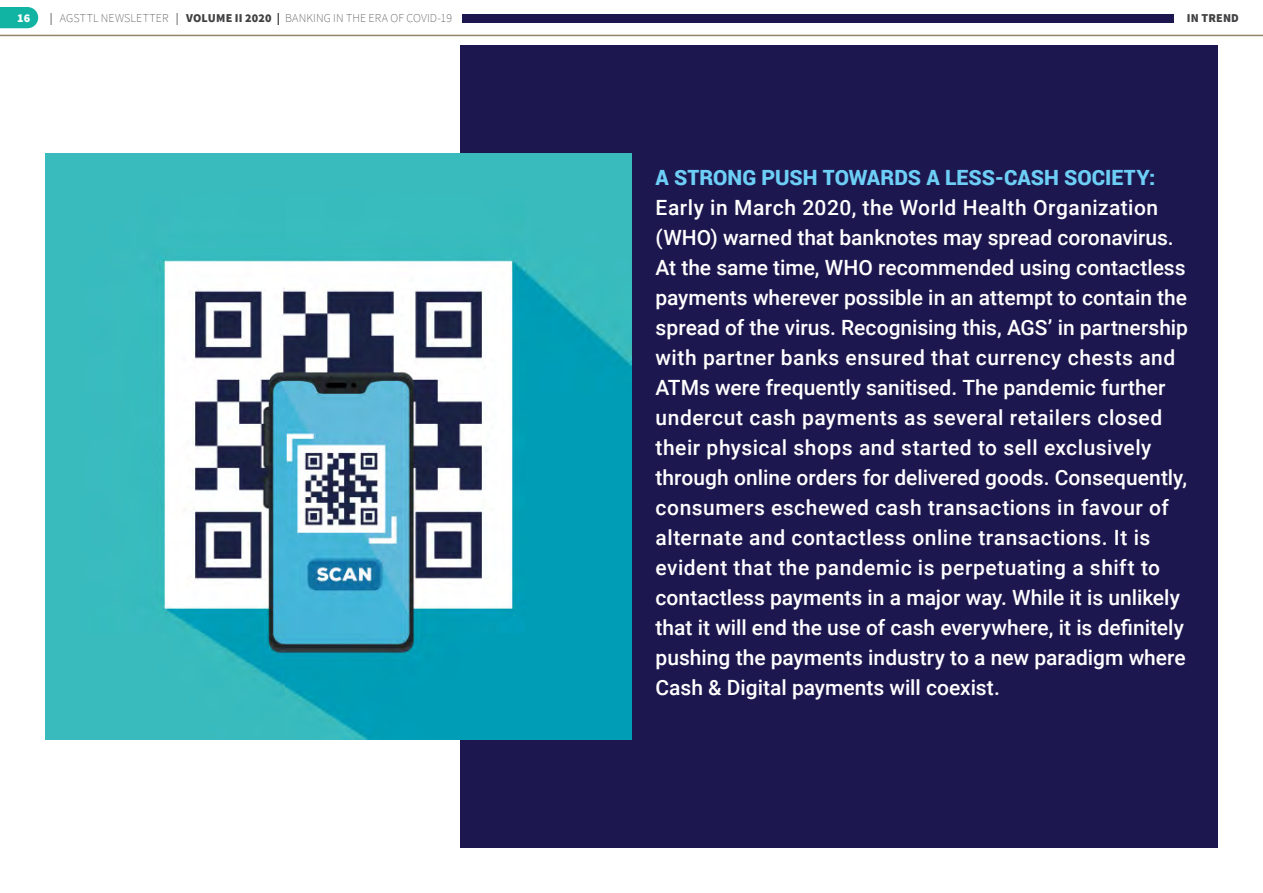
<style>
.page{position:relative;width:1263px;height:893px;background:#fff}
.page>*{position:absolute;margin:0;border:0;box-sizing:border-box;transform-origin:0 0}
.t1{font:500 21px/30px "Roboto";letter-spacing:.005em;color:#fff}
.t2{font:900 21px "Roboto";color:#6dcff6}
.t3{font:200 12px "Source Sans Pro";letter-spacing:.01em;color:#414042}
.t4{font:900 12px "Source Sans Pro";letter-spacing:.02em;color:#414042}
.t5{font:900 12px "Source Sans Pro";color:#fff}
.s1{font-weight:400}
.s2{font-weight:900}
</style>
<div class="page">
<svg style="left:0;top:7px;width:38px;height:21px"></svg>
<hr style="left:0;top:35px;width:1263px;height:1px;background:#928666">
<div style="left:461px;top:45px;width:757px;height:803px;background:#1d174f"></div>
<img style="left:45px;top:153px;width:586px;height:587px">
<div style="left:463px;top:14px;width:711px;height:9px;background:#1d174f"></div>
<p class="t5" style="left:17px;top:10px;width:15px">16</p>
<p class="t3" style="left:50px;top:10px;width:404px"><span class="s1">|</span> AGSTTL NEWSLETTER <span class="s1">|</span> <span class="s2">VOLUME II 2020 |</span> BANKING IN THE ERA OF COVID-19</p>
<p class="t4" style="left:1187px;top:10px;width:54px">IN TREND</p>
<p class="t2" style="left:656px;top:163px;width:501px">A STRONG PUSH TOWARDS A LESS-CASH SOCIETY:</p>
<p class="t1" style="left:656px;top:192px;width:534px">Early in March 2020, the World Health Organization (WHO) warned that banknotes may spread coronavirus.<br>At the same time, WHO recommended using contactless payments wherever possible in an attempt to contain the spread of the virus. Recognising this, AGS’ in partnership with partner banks ensured that currency chests and ATMs were frequently sanitised. The pandemic further undercut cash payments as several retailers closed their physical shops and started to sell exclusively through online orders for delivered goods. Consequently, consumers eschewed cash transactions in favour of alternate and contactless online transactions. It is evident that the pandemic is perpetuating a shift to contactless payments in a major way. While it is unlikely that it will end the use of cash everywhere, it is definitely pushing the payments industry to a new paradigm where Cash &amp; Digital payments will coexist.</p>
</div>
